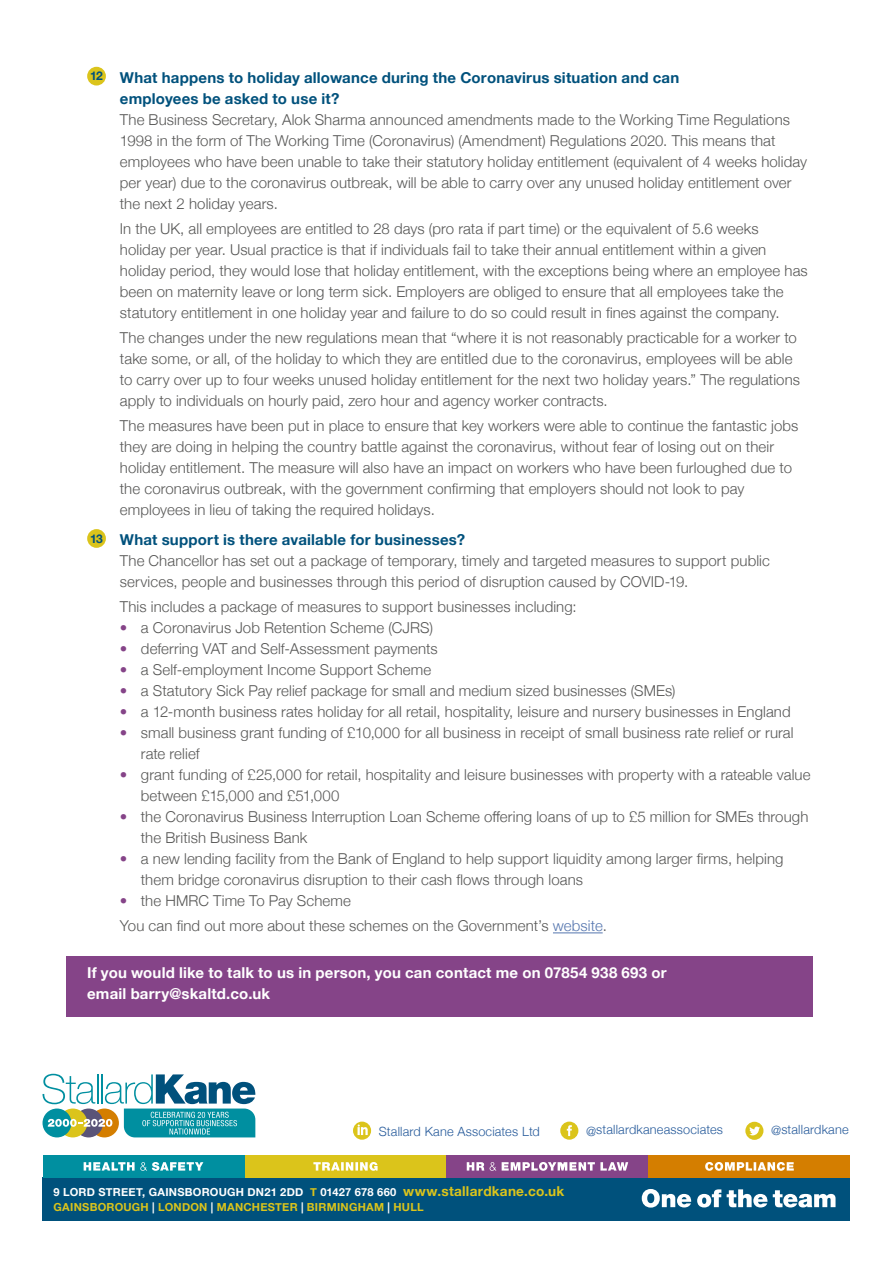
<style>
.page{position:relative;width:893px;height:1263px;background:#fff}
.page>*{position:absolute;margin:0;border:0;box-sizing:border-box;transform-origin:0 0}
.t1{font:300 15px/21px "Helvetica Neue";letter-spacing:.005em;color:#575756}
.t2{font:700 15px/21px "Helvetica Neue";letter-spacing:.015em;color:#fff}
.t3{font:300 12.75px "Helvetica Neue";letter-spacing:.015em;color:#275b9b}
.t4{font:700 12px "Helvetica Neue";color:#00517c}
.t5{font:700 11.1px/15.6px "Helvetica Neue";letter-spacing:.02em;color:#fff}
.s1{font-weight:700;color:#00517c}
.s2{color:#854488}
.s3{color:#5576af}
.s4{color:#dbc41b}
.s5{font-size:13.65px;color:#dbc41b}
</style>
<div class="page">
<div style="left:66px;top:956px;width:746px;height:60px;background:#854488"></div>
<svg style="left:43px;top:1074px;width:212px;height:63px"></svg>
<div style="left:43px;top:1177px;width:807px;height:44px;background:#00517c"></div>
<div style="left:43px;top:1155px;width:201px;height:22px;background:#008fa0"></div>
<svg style="left:84px;top:1162px;width:119px;height:9px"></svg>
<div style="left:244px;top:1155px;width:202px;height:22px;background:#dbc41b"></div>
<svg style="left:313px;top:1162px;width:65px;height:9px"></svg>
<div style="left:446px;top:1155px;width:202px;height:22px;background:#854488"></div>
<svg style="left:467px;top:1162px;width:161px;height:9px"></svg>
<div style="left:648px;top:1155px;width:202px;height:22px;background:#d47e00"></div>
<svg style="left:705px;top:1162px;width:89px;height:9px"></svg>
<svg style="left:642px;top:1189px;width:49px;height:18px"></svg>
<svg style="left:697px;top:1189px;width:24px;height:18px"></svg>
<svg style="left:727px;top:1189px;width:40px;height:18px"></svg>
<svg style="left:773px;top:1190px;width:62px;height:17px"></svg>
<hr style="left:553px;top:932px;width:50px;height:1px;background:#5576af">
<div style="left:87px;top:67px;width:19px;height:19px;background:#dbc41b;border-radius:50%"></div>
<div style="left:87px;top:529px;width:19px;height:19px;background:#dbc41b;border-radius:50%"></div>
<svg style="left:353px;top:1121px;width:18px;height:19px"></svg>
<svg style="left:560px;top:1121px;width:18px;height:19px"></svg>
<svg style="left:745px;top:1122px;width:18px;height:18px"></svg>
<p class="t4" style="left:90px;top:67px;width:14px">12</p>
<p class="t1" style="left:120px;top:66px;width:689px"><span class="s1">What happens to holiday allowance during the Coronavirus situation and can<br>employees be asked to use it?<br></span>The Business Secretary, Alok Sharma announced amendments made to the Working Time Regulations 1998 in the form of The Working Time (Coronavirus) (Amendment) Regulations 2020. This means that employees who have been unable to take their statutory holiday entitlement (equivalent of 4 weeks holiday per year) due to the coronavirus outbreak, will be able to carry over any unused holiday entitlement over the next 2 holiday years.</p>
<p class="t1" style="left:120px;top:217px;width:689px">In the UK, all employees are entitled to 28 days (pro rata if part time) or the equivalent of 5.6 weeks holiday per year. Usual practice is that if individuals fail to take their annual entitlement within a given holiday period, they would lose that holiday entitlement, with the exceptions being where an employee has been on maternity leave or long term sick. Employers are obliged to ensure that all employees take the statutory entitlement in one holiday year and failure to do so could result in fines against the company.</p>
<p class="t1" style="left:120px;top:326px;width:682px">The changes under the new regulations mean that “where it is not reasonably practicable for a worker to take some, or all, of the holiday to which they are entitled due to the coronavirus, employees will be able to carry over up to four weeks unused holiday entitlement for the next two holiday years.” The regulations apply to individuals on hourly paid, zero hour and agency worker contracts.</p>
<p class="t1" style="left:120px;top:414px;width:680px">The measures have been put in place to ensure that key workers were able to continue the fantastic jobs they are doing in helping the country battle against the coronavirus, without fear of losing out on their holiday entitlement. The measure will also have an impact on workers who have been furloughed due to the coronavirus outbreak, with the government confirming that employers should not look to pay employees in lieu of taking the required holidays.</p>
<p class="t4" style="left:90px;top:529px;width:14px">13</p>
<p class="t1" style="left:120px;top:528px;width:652px"><span class="s1">What support is there available for businesses?<br></span>The Chancellor has set out a package of temporary, timely and targeted measures to support public services, people and businesses through this period of disruption caused by COVID-19.</p>
<p class="t1" style="left:120px;top:595px;width:458px">This includes a package of measures to support businesses including:</p>
<p class="t1" style="left:120px;top:616px;width:315px"><span class="s2">•</span> a Coronavirus Job Retention Scheme (CJRS)</p>
<p class="t1" style="left:120px;top:637px;width:319px"><span class="s2">•</span> deferring VAT and Self-Assessment payments</p>
<p class="t1" style="left:120px;top:658px;width:313px"><span class="s2">•</span> a Self-employment Income Support Scheme</p>
<p class="t1" style="left:120px;top:679px;width:557px"><span class="s2">•</span> a Statutory Sick Pay relief package for small and medium sized businesses (SMEs)</p>
<p class="t1" style="left:120px;top:700px;width:672px"><span class="s2">•</span> a 12-month business rates holiday for all retail, hospitality, leisure and nursery businesses in England</p>
<p class="t1" style="left:141px;top:721px;width:654px;text-indent:-21px"><span class="s2">•</span> small business grant funding of £10,000 for all business in receipt of small business rate relief or rural rate relief</p>
<p class="t1" style="left:141px;top:763px;width:671px;text-indent:-21px"><span class="s2">•</span> grant funding of £25,000 for retail, hospitality and leisure businesses with property with a rateable value between £15,000 and £51,000</p>
<p class="t1" style="left:141px;top:805px;width:669px;text-indent:-21px"><span class="s2">•</span> the Coronavirus Business Interruption Loan Scheme offering loans of up to £5 million for SMEs through the British Business Bank</p>
<p class="t1" style="left:141px;top:847px;width:644px;text-indent:-21px"><span class="s2">•</span> a new lending facility from the Bank of England to help support liquidity among larger firms, helping them bridge coronavirus disruption to their cash flows through loans</p>
<p class="t1" style="left:120px;top:889px;width:233px"><span class="s2">•</span> the HMRC Time To Pay Scheme</p>
<p class="t1" style="left:120px;top:914px;width:488px">You can find out more about these schemes on the Government’s <span class="s3">website</span>.</p>
<p class="t2" style="left:87px;top:962px;width:581px">If you would like to talk to us in person, you can contact me on 07854 938 693 or email barry@skaltd.co.uk</p>
<p class="t3" style="left:379px;top:1121px;width:163px">Stallard Kane Associates Ltd</p>
<p class="t3" style="left:586px;top:1119px;width:139px">@stallardkaneassociates</p>
<p class="t3" style="left:771px;top:1119px;width:79px">@stallardkane</p>
<p class="t5" style="left:54px;top:1184px;width:512px">9 LORD STREET, GAINSBOROUGH DN21 2DD <span class="s4">T</span> 01427 678 660 <span class="s5">www.stallardkane.co.uk<br></span><span class="s4">GAINSBOROUGH</span> | <span class="s4">LONDON</span> | <span class="s4">MANCHESTER</span> | <span class="s4">BIRMINGHAM</span> | <span class="s4">HULL</span></p>
</div>
